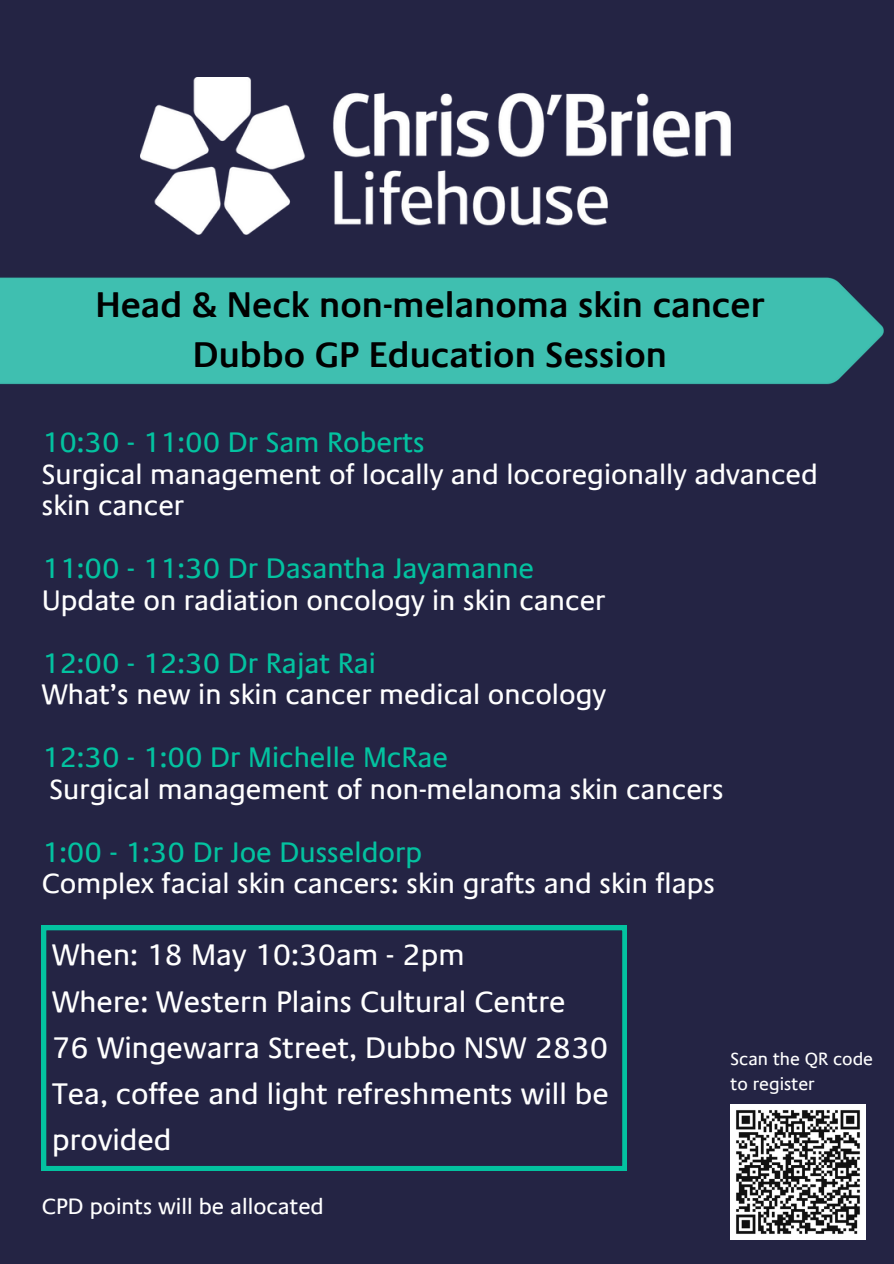
<style>
.page{position:relative;width:894px;height:1264px;background:#fff}
.page>*{position:absolute;margin:0;border:0;box-sizing:border-box;transform-origin:0 0}
.t1{font:600 36px/49.5px "Praxis Com";color:#000;text-align:center}
.t2{font:30px/46.2px "Praxis Com";color:#fff}
.t3{font:28.5px/31.5px "Praxis Com";color:#fff}
.t4{font:22.5px "Praxis Com";color:#fff}
.t5{font:18px/24.8px "Praxis Com";color:#fff}
.s1{color:#03c2a0}
</style>
<div class="page">
<div style="left:0;top:0;width:893px;height:1263px;background:#242444"></div>
<img style="left:140px;top:77px;width:590px;height:158px">
<div style="left:0;top:277px;width:884px;height:108px;background:#3fbfb0"></div>
<img style="left:730px;top:1104px;width:135px;height:135px">
<svg style="left:42px;top:925px;width:584px;height:244px"></svg>
<h3 class="t1" style="left:95px;top:280px;width:670px">Head &amp; Neck non-melanoma skin cancer<br>Dubbo GP Education Session</h3>
<p class="t3" style="left:42px;top:427px;width:777px"><span class="s1">10:30 - 11:00 Dr Sam Roberts<br></span>Surgical management of locally and locoregionally advanced skin cancer</p>
<p class="t3" style="left:42px;top:553px;width:565px"><span class="s1">11:00 - 11:30 Dr Dasantha Jayamanne<br></span>Update on radiation oncology in skin cancer</p>
<h1 class="t3" style="left:42px;top:647px;width:565px"><span class="s1">12:00 - 12:30 Dr Rajat Rai<br></span>What’s new in skin cancer medical oncology</h1>
<h2 class="t3" style="left:42px;top:742px;width:683px"><span class="s1">12:30 - 1:00 Dr Michelle McRae<br></span>Surgical management of non-melanoma skin cancers</h2>
<h2 class="t3" style="left:42px;top:836px;width:674px"><span class="s1">1:00 - 1:30 Dr Joe Dusseldorp<br></span>Complex facial skin cancers: skin grafts and skin flaps</h2>
<h2 class="t2" style="left:52px;top:932px;width:558px">When: 18 May 10:30am - 2pm<br>Where: Western Plains Cultural Centre<br>76 Wingewarra Street, Dubbo NSW 2830<br>Tea, coffee and light refreshments will be provided</h2>
<p class="t4" style="left:42px;top:1193px;width:283px">CPD points will be allocated</p>
<p class="t5" style="left:730px;top:1046px;width:144px">Scan the QR code to register</p>
</div>
